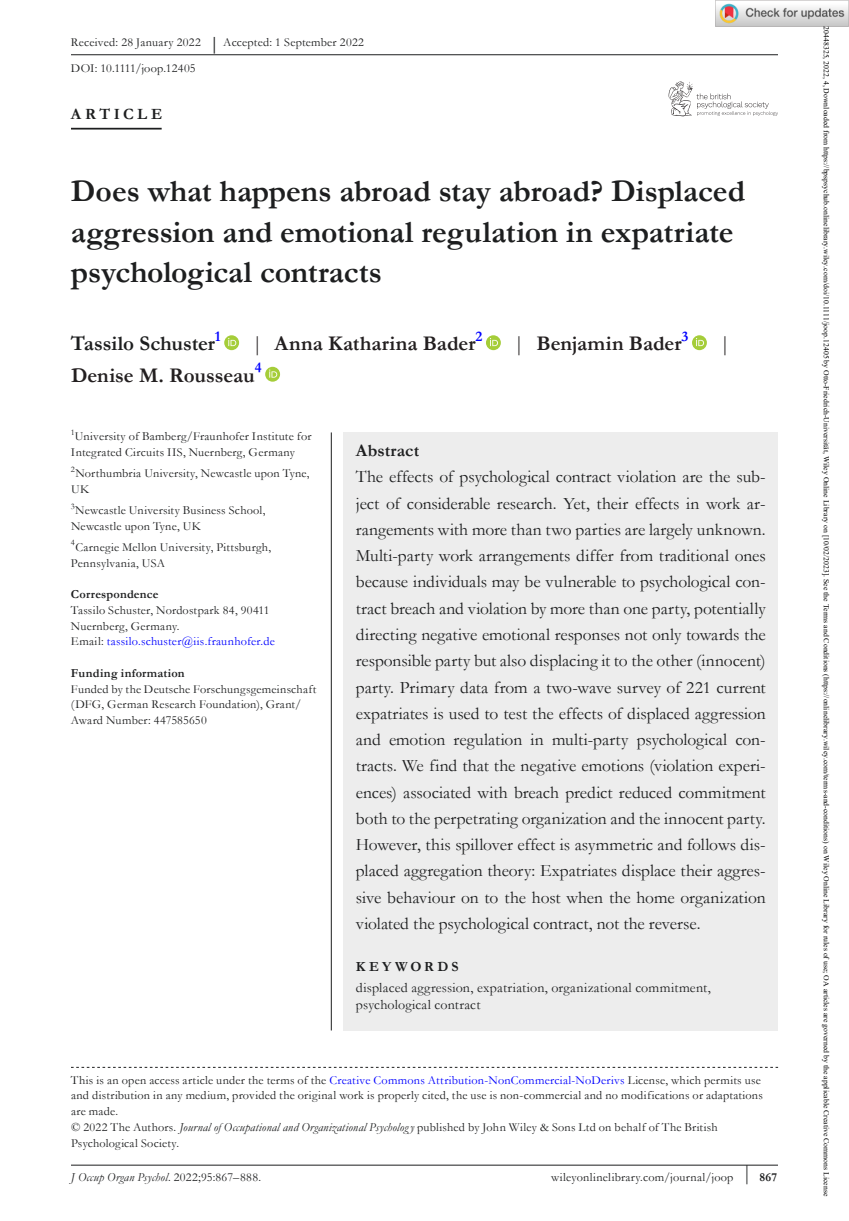
<style>
.page{position:relative;width:849px;height:1221px;background:#fff}
.page>*{position:absolute;margin:0;border:0;box-sizing:border-box;transform-origin:0 0}
.t1{font:700 31.5px/40.2px "Garamond";letter-spacing:-.005em;color:#1d1e1f}
.t2{font:700 21px "Garamond";color:#231f20}
.t3{font:700 21px "Garamond";letter-spacing:-.005em;color:#1d1e1f}
.t4{font:21px "Garamond";color:#231f20}
.t5{font:17.5px/26.2px "Garamond";letter-spacing:-.005em;color:#1d1e1f;text-align:justify}
.t6{font:700 17.5px "Garamond";letter-spacing:.01em;color:#1d1e1f}
.t7{font:700 15.75px "Garamond";letter-spacing:.22em;color:#1d1e1f}
.t8{font:14px/17.5px "Garamond";letter-spacing:.015em;color:#1d1e1f}
.t9{font:700 14px "Garamond";letter-spacing:.23em;color:#1d1e1f}
.t10{font:12.25px/15.8px "Garamond";letter-spacing:.02em;color:#1d1e1f}
.t11{font:italic 12.25px "Garamond";letter-spacing:.015em;color:#1d1e1f}
.t12{font:700 12.25px "Garamond";letter-spacing:.02em;color:#1d1e1f}
.t13{font:7.7px "Times New Roman";color:#000}
.s1{font-size:18.38px}
.s2{font-weight:400}
.s3{color:#00f}
.s4{font-style:italic}
.s5{font-style:normal}
.s6{font-weight:700}
</style>
<div class="page">
<hr style="left:71px;top:1164px;width:706px;height:1px;background:#1d1e1f">
<svg style="left:668px;top:82px;width:109px;height:34px"></svg>
<hr style="left:71px;top:128px;width:91px;height:1px;background:#1d1e1f">
<svg style="left:224px;top:335px;width:15px;height:15px"></svg>
<svg style="left:228px;top:338px;width:8px;height:8px"></svg>
<div style="left:486px;top:335px;width:14px;height:15px;background:#a5cd39;border-radius:50%"></div>
<svg style="left:490px;top:338px;width:8px;height:8px"></svg>
<svg style="left:691px;top:335px;width:15px;height:15px"></svg>
<svg style="left:695px;top:338px;width:8px;height:8px"></svg>
<svg style="left:265px;top:367px;width:15px;height:14px"></svg>
<svg style="left:269px;top:369px;width:8px;height:8px"></svg>
<hr style="left:71px;top:54px;width:706px;height:1px;background:#1d1e1f">
<svg style="left:71px;top:1066px;width:706px;height:1px"></svg>
<div style="left:343px;top:432px;width:434px;height:598px;background:#ededed"></div>
<hr style="left:331px;top:432px;width:1px;height:598px;background:#1d1e1f">
<img style="left:715px;top:0;width:133px;height:26px">
<p class="t10" style="left:71px;top:30px;width:294px;line-height:25.2px">Received: 28 January 2022 <span class="s1">|</span> Accepted: 1 September 2022<br>DOI: 10.1111/joop.12405</p>
<p class="t7" style="left:71px;top:103px;width:93px">ARTICLE</p>
<h1 class="t1" style="left:71px;top:171px;width:675px">Does what happens abroad stay abroad? Displaced aggression and emotional regulation in expatriate psychological contracts</h1>
<p class="t3" style="left:71px;top:329px;width:151px">Tassilo Schuster<sup>1</sup></p>
<p class="t2" style="left:252px;top:329px;width:232px"><span class="s2">|</span> Anna Katharina Bader<sup>2</sup></p>
<p class="t2" style="left:513px;top:329px;width:176px"><span class="s2">|</span> Benjamin Bader<sup>3</sup></p>
<p class="t4" style="left:719px;top:329px;width:12px">|</p>
<p class="t2" style="left:71px;top:361px;width:192px">Denise M. Rousseau<sup>4</sup></p>
<p class="t10" style="left:71px;top:428px;width:242px"><sup>1</sup>University of Bamberg/Fraunhofer Institute for<br>Integrated Circuits IIS, Nuernberg, Germany</p>
<p class="t10" style="left:71px;top:465px;width:240px"><sup>2</sup>Northumbria University, Newcastle upon Tyne,<br>UK</p>
<p class="t10" style="left:71px;top:502px;width:196px"><sup>3</sup>Newcastle University Business School,<br>Newcastle upon Tyne, UK</p>
<p class="t10" style="left:71px;top:538px;width:202px"><sup>4</sup>Carnegie Mellon University, Pittsburgh,<br>Pennsylvania, USA</p>
<p class="t12" style="left:71px;top:586px;width:89px">Correspondence</p>
<p class="t10" style="left:71px;top:601px;width:205px">Tassilo Schuster, Nordostpark 84, 90411<br>Nuernberg, Germany.<br>Email: <span class="s3">tassilo.schuster@iis.fraunhofer.de</span></p>
<p class="t12" style="left:71px;top:664px;width:115px">Funding information</p>
<p class="t10" style="left:71px;top:680px;width:247px">Funded by the Deutsche Forschungsgemeinschaft (DFG, German Research Foundation), Grant/<br>Award Number: 447585650</p>
<p class="t6" style="left:356px;top:438px;width:65px">Abstract</p>
<p class="t5" style="left:355px;top:463px;width:411px">The effects of psychological contract violation are the sub&shy;ject of considerable research. Yet, their effects in work ar&shy;rangements with more than two parties are largely unknown.<br>Multi-party work arrangements differ from traditional ones because individuals may be vulnerable to psychological con&shy;tract breach and violation by more than one party, potentially directing negative emotional responses not only towards the responsible party but also displacing it to the other (innocent) party. Primary data from a two-wave survey of 221 current expatriates is used to test the effects of displaced aggression and emotion regulation in multi-party psychological con&shy;tracts. We find that the negative emotions (violation experi&shy;ences) associated with breach predict reduced commitment both to the perpetrating organization and the innocent party.<br>However, this spillover effect is asymmetric and follows dis&shy;placed aggregation theory: Expatriates displace their aggres&shy;sive behaviour on to the host when the home organization violated the psychological contract, not the reverse.</p>
<p class="t9" style="left:356px;top:956px;width:104px">KEYWORDS</p>
<p class="t8" style="left:356px;top:978px;width:356px">displaced aggression, expatriation, organizational commitment, psychological contract</p>
<p class="t10" style="left:71px;top:1071px;width:693px">This is an open access article under the terms of the <span class="s3">Creative Commons Attribution-NonCommercial-NoDerivs</span> License, which permits use and distribution in any medium, provided the original work is properly cited, the use is non-commercial and no modifications or adaptations are made.<br>© 2022 The Authors. <span class="s4">Journal of Occupational and Organizational Psycholog y</span> published by John Wiley &amp; Sons Ltd on behalf of The British Psychological Society.</p>
<p class="t11" style="left:71px;top:1169px;width:192px">J Occup Organ Psychol<span class="s5">. 2022;95:867–888.</span></p>
<p class="t10" style="left:551px;top:1169px;width:228px">wileyonlinelibrary.com/journal/joop <sup>|</sup> <span class="s6">867</span></p>
<p class="t13" style="left:831px;top:26px;width:1171px;rotate:90deg">20448325, 2022, 4, Downloaded from https://bpspsychub.onlinelibrary.wiley.com/doi/10.1111/joop.12405 by Otto-Friedrich-Universität, Wiley Online Library on [10/02/2023]. See the Terms and Conditions (https://onlinelibrary.wiley.com/terms-and-conditions) on Wiley Online Library for rules of use; OA articles are governed by the applicable Creative Commons License</p>
</div>
